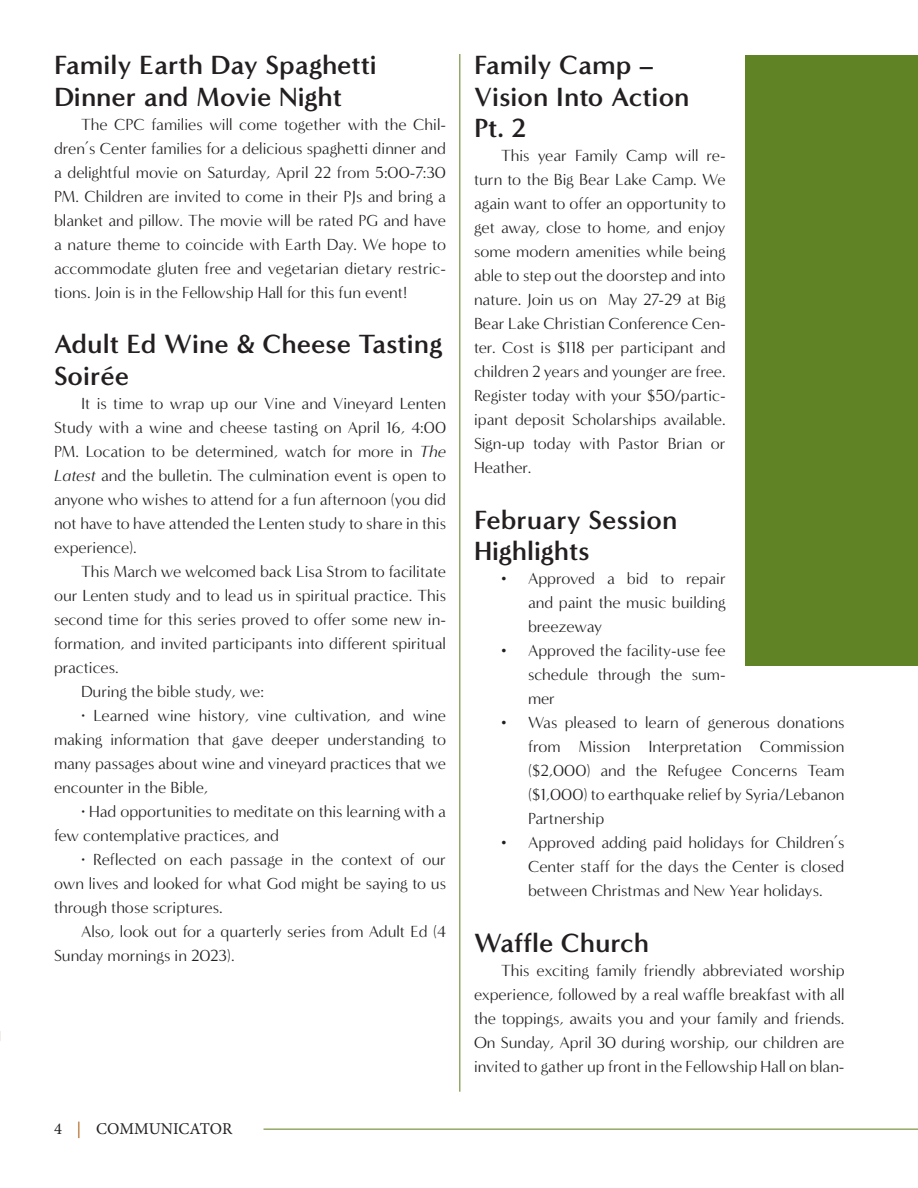
<style>
.page{position:relative;width:918px;height:1188px;background:#fff}
.page>*{position:absolute;margin:0;border:0;box-sizing:border-box;transform-origin:0 0}
.Title_Style_1{font:700 27px/31.5px "Minerva Modern";color:#231f20}
.t1{font:16.5px/24px "Minerva Modern";color:#231f20;text-align:justify}
.t2{font:16.5px "Minion Pro";color:#231f20}
.s1{font-style:italic}
.s2{color:#ac5d0e}
</style>
<div class="page">
<hr style="left:264px;top:1128px;width:654px;height:2px;background:#93a867">
<hr style="left:459px;top:54px;width:1px;height:1038px;background:#93a867">
<div style="left:746px;top:55px;width:172px;height:610px;background:#608325"></div>
<p class="Title_Style_1" style="left:54px;top:49px;width:324px">Family Earth Day Spaghetti<br>Dinner and Movie Night</p>
<p class="t1" style="left:54px;top:112px;width:394px;text-indent:27px">The CPC families will come together with the Chil&shy;dren’s Center families for a delicious spaghetti dinner and a delightful movie on Saturday, April 22 from 5:00-7:30<br>PM. Children are invited to come in their PJs and bring a blanket and pillow. The movie will be rated PG and have a nature theme to coincide with Earth Day. We hope to accommodate gluten free and vegetarian dietary restric&shy;tions. Join is in the Fellowship Hall for this fun event!</p>
<p class="Title_Style_1" style="left:54px;top:328px;width:390px">Adult Ed Wine &amp; Cheese Tasting<br>Soirée</p>
<p class="t1" style="left:54px;top:391px;width:394px;text-indent:27px">It is time to wrap up our Vine and Vineyard Lenten Study with a wine and cheese tasting on April 16, 4:00<br>PM. Location to be determined, watch for more in <span class="s1">The Latest</span> and the bulletin. The culmination event is open to anyone who wishes to attend for a fun afternoon (you did not have to have attended the Lenten study to share in this experience).</p>
<p class="t1" style="left:54px;top:559px;width:394px;text-indent:27px">This March we welcomed back Lisa Strom to facilitate our Lenten study and to lead us in spiritual practice. This second time for this series proved to offer some new in&shy;formation, and invited participants into different spiritual practices.</p>
<p class="t1" style="left:81px;top:679px;width:185px">During the bible study, we:</p>
<p class="t1" style="left:54px;top:703px;width:394px;text-indent:27px">· Learned wine history, vine cultivation, and wine making information that gave deeper understanding to many passages about wine and vineyard practices that we encounter in the Bible,</p>
<p class="t1" style="left:54px;top:799px;width:394px;text-indent:27px">· Had opportunities to meditate on this learning with a few contemplative practices, and</p>
<p class="t1" style="left:54px;top:847px;width:394px;text-indent:27px">· Reflected on each passage in the context of our own lives and looked for what God might be saying to us through those scriptures.</p>
<p class="t1" style="left:54px;top:919px;width:394px;text-indent:27px">Also, look out for a quarterly series from Adult Ed (4<br>Sunday mornings in 2023).</p>
<p class="t2" style="left:54px;top:1118px;width:180px">4 <span class="s2">|</span> COMMUNICATOR</p>
<p class="Title_Style_1" style="left:474px;top:49px;width:217px">Family Camp –<br>Vision Into Action<br>Pt. 2</p>
<p class="t1" style="left:474px;top:144px;width:253px;text-indent:27px">This year Family Camp will re&shy;turn to the Big Bear Lake Camp. We again want to offer an opportunity to get away, close to home, and enjoy some modern amenities while being able to step out the doorstep and into nature. Join us on May 27-29 at Big Bear Lake Christian Conference Cen&shy;ter. Cost is $118 per participant and children 2 years and younger are free.<br>Register today with your $50/partic&shy;ipant deposit Scholarships available.<br>Sign-up today with Pastor Brian or Heather.</p>
<p class="Title_Style_1" style="left:474px;top:504px;width:205px">February Session<br>Highlights</p>
<p class="t1" style="left:528px;top:567px;width:199px;text-indent:-27px">• Approved a bid to repair and paint the music building breezeway</p>
<p class="t1" style="left:528px;top:639px;width:199px;text-indent:-27px">• Approved the facility-use fee schedule through the sum&shy;mer</p>
<p class="t1" style="left:528px;top:711px;width:318px;text-indent:-27px">• Was pleased to learn of generous donations from Mission Interpretation Commission ($2,000) and the Refugee Concerns Team ($1,000) to earthquake relief by Syria/Lebanon Partnership</p>
<p class="t1" style="left:528px;top:831px;width:318px;text-indent:-27px">• Approved adding paid holidays for Children’s Center staff for the days the Center is closed between Christmas and New Year holidays.</p>
<p class="Title_Style_1" style="left:474px;top:927px;width:177px">Waffle Church</p>
<p class="t1" style="left:474px;top:958px;width:372px;text-indent:27px">This exciting family friendly abbreviated worship experience, followed by a real waffle breakfast with all the toppings, awaits you and your family and friends.<br>On Sunday, April 30 during worship, our children are invited to gather up front in the Fellowship Hall on blan-</p>
</div>
